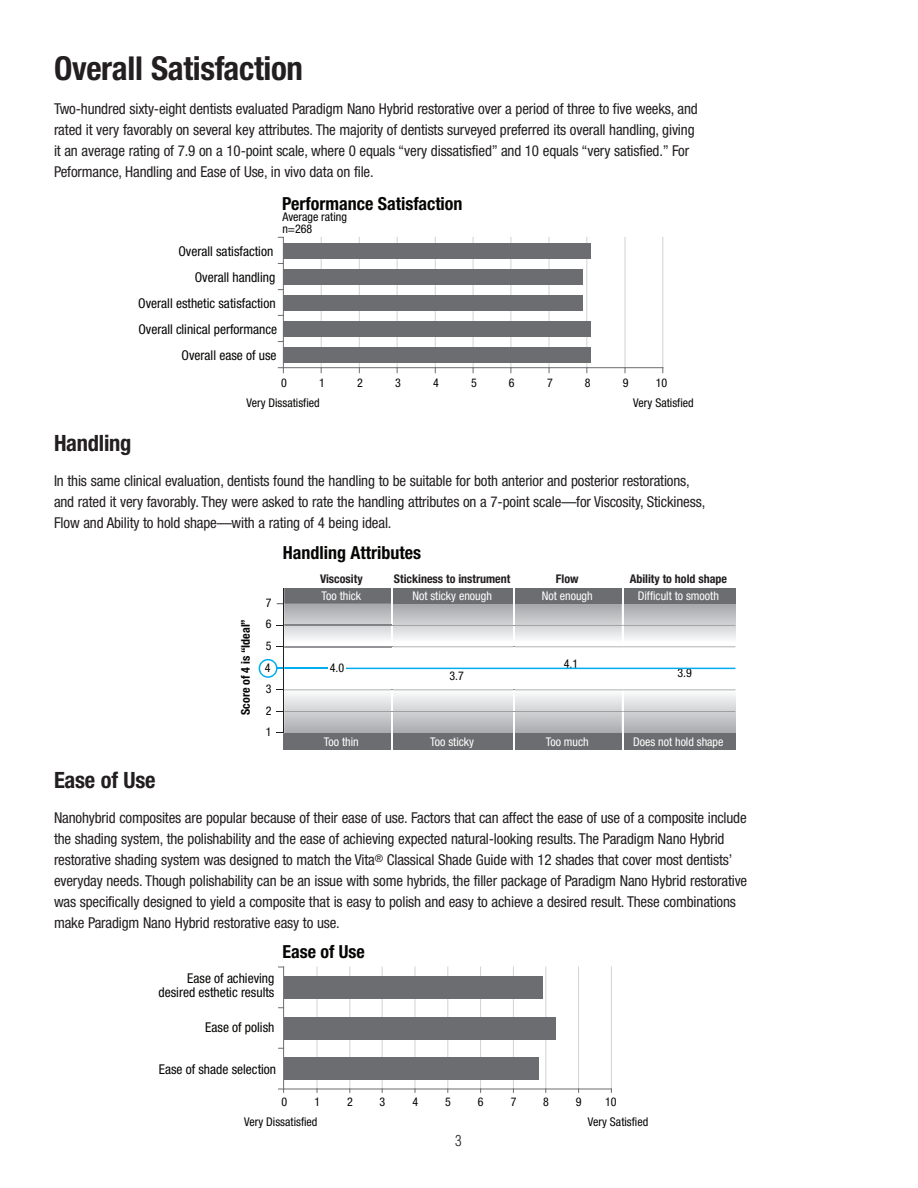
<style>
.page{position:relative;width:918px;height:1188px;background:#fff}
.page>*{position:absolute;margin:0;border:0;box-sizing:border-box;transform-origin:0 0}
.Headline{font:700 condensed 33px "Helvetica Neue";letter-spacing:-.01em;color:#231f20}
.Headline-2{font:700 condensed 22.5px "Helvetica Neue";letter-spacing:-.01em;color:#231f20}
.t1{font:700 condensed 18px "Helvetica Neue";color:#050504}
.Headline-3{font:condensed 15px/21px "Helvetica Neue";letter-spacing:-.01em;color:#231f20}
.t2{font:300 condensed 15px "Helvetica";color:#231f20}
.t3{font:condensed 13.5px/13.5px "Helvetica Neue";color:#050504;text-align:right}
.t4{font:condensed 12px/21.9px "Helvetica Neue";color:#050504;text-align:justify}
.t5{font:condensed 12px "Helvetica Neue";color:#fff}
.t6{font:700 condensed 12px "Helvetica Neue";color:#231f20}
.t7{font:700 condensed 12px "Helvetica Neue";color:#050504}
</style>
<div class="page">
<hr style="left:321px;top:237px;width:1px;height:131px;background:#d1d2d4">
<hr style="left:359px;top:237px;width:1px;height:131px;background:#d1d2d4">
<hr style="left:397px;top:237px;width:1px;height:131px;background:#d1d2d4">
<hr style="left:435px;top:237px;width:1px;height:131px;background:#d1d2d4">
<hr style="left:473px;top:237px;width:1px;height:131px;background:#d1d2d4">
<hr style="left:511px;top:237px;width:1px;height:131px;background:#d1d2d4">
<hr style="left:549px;top:237px;width:1px;height:131px;background:#d1d2d4">
<hr style="left:586px;top:237px;width:1px;height:131px;background:#d1d2d4">
<hr style="left:625px;top:237px;width:1px;height:131px;background:#d1d2d4">
<hr style="left:662px;top:237px;width:1px;height:131px;background:#d1d2d4">
<div style="left:283px;top:347px;width:308px;height:16px;background:#6c6d70"></div>
<div style="left:283px;top:321px;width:308px;height:15px;background:#6c6d70"></div>
<div style="left:283px;top:295px;width:300px;height:15px;background:#6c6d70"></div>
<div style="left:283px;top:269px;width:300px;height:15px;background:#6c6d70"></div>
<div style="left:283px;top:243px;width:308px;height:15px;background:#6c6d70"></div>
<hr style="left:283px;top:367px;width:380px;height:1px;background:#6c6d70">
<hr style="left:283px;top:237px;width:1px;height:131px;background:#6c6d70">
<svg style="left:278px;top:367px;width:6px;height:6px"></svg>
<svg style="left:284px;top:604px;width:452px;height:129px"></svg>
<div style="left:284px;top:587px;width:108px;height:17px;background:#6c6d70"></div>
<div style="left:392px;top:587px;width:122px;height:17px;background:#6c6d70"></div>
<div style="left:514px;top:587px;width:109px;height:17px;background:#6c6d70"></div>
<div style="left:623px;top:587px;width:113px;height:17px;background:#6c6d70"></div>
<div style="left:284px;top:733px;width:108px;height:17px;background:#6c6d70"></div>
<div style="left:392px;top:733px;width:122px;height:17px;background:#6c6d70"></div>
<div style="left:514px;top:733px;width:109px;height:17px;background:#6c6d70"></div>
<div style="left:623px;top:733px;width:113px;height:17px;background:#6c6d70"></div>
<hr style="left:513px;top:569px;width:2px;height:189px;background:#fff">
<hr style="left:391px;top:569px;width:2px;height:189px;background:#fff">
<hr style="left:622px;top:569px;width:1px;height:189px;background:#fff">
<svg style="left:259px;top:659px;width:24px;height:19px"></svg>
<hr style="left:284px;top:625px;width:107px;height:1px;background:#818386">
<svg style="left:391px;top:625px;width:344px;height:1px"></svg>
<hr style="left:284px;top:646px;width:107px;height:1px;background:#939598">
<svg style="left:391px;top:646px;width:344px;height:1px"></svg>
<hr style="left:284px;top:668px;width:44px;height:1px;background:#00aeef">
<svg style="left:346px;top:668px;width:389px;height:1px"></svg>
<hr style="left:283px;top:587px;width:1px;height:146px;background:#231f20">
<svg style="left:284px;top:690px;width:451px;height:1px"></svg>
<svg style="left:277px;top:711px;width:458px;height:1px"></svg>
<hr style="left:282px;top:587px;width:456px;height:1px;background:#fff">
<hr style="left:317px;top:967px;width:1px;height:122px;background:#d1d2d4">
<hr style="left:349px;top:967px;width:1px;height:122px;background:#d1d2d4">
<hr style="left:382px;top:967px;width:1px;height:122px;background:#d1d2d4">
<hr style="left:415px;top:967px;width:1px;height:122px;background:#d1d2d4">
<hr style="left:447px;top:967px;width:1px;height:122px;background:#d1d2d4">
<hr style="left:480px;top:967px;width:1px;height:122px;background:#d1d2d4">
<hr style="left:513px;top:967px;width:1px;height:122px;background:#d1d2d4">
<hr style="left:545px;top:967px;width:1px;height:122px;background:#d1d2d4">
<hr style="left:578px;top:967px;width:1px;height:122px;background:#d1d2d4">
<hr style="left:611px;top:967px;width:1px;height:122px;background:#d1d2d4">
<div style="left:284px;top:1057px;width:255px;height:23px;background:#6c6d70"></div>
<div style="left:284px;top:1017px;width:272px;height:22px;background:#6c6d70"></div>
<div style="left:284px;top:976px;width:258px;height:23px;background:#6c6d70"></div>
<hr style="left:284px;top:1089px;width:327px;height:1px;background:#6c6d70">
<hr style="left:283px;top:967px;width:1px;height:122px;background:#6c6d70">
<p class="Headline" style="left:54px;top:48px;width:251px">Overall Satisfaction</p>
<p class="Headline-3" style="left:54px;top:98px;width:645px">Two-hundred sixty-eight dentists evaluated Paradigm Nano Hybrid restorative over a period of three to five weeks, and rated it very favorably on several key attributes. The majority of dentists surveyed preferred its overall handling, giving it an average rating of 7.9 on a 10-point scale, where 0 equals “very dissatisfied” and 10 equals “very satisfied.” For Peformance, Handling and Ease of Use, in vivo data on file.</p>
<p class="t1" style="left:282px;top:193px;width:182px">Performance Satisfaction</p>
<p class="t4" style="left:282px;top:211px;width:66px;line-height:12px">Average rating n=268</p>
<p class="t3" style="left:178px;top:244px;width:96px">Overall satisfaction</p>
<p class="t3" style="left:195px;top:270px;width:82px">Overall handling</p>
<p class="t3" style="left:138px;top:296px;width:139px">Overall esthetic satisfaction</p>
<p class="t3" style="left:138px;top:322px;width:140px">Overall clinical performance</p>
<p class="t3" style="left:182px;top:348px;width:96px">Overall ease of use</p>
<p class="t4" style="left:281px;top:371px;width:7px">0</p>
<p class="t4" style="left:319px;top:371px;width:7px">1</p>
<p class="t4" style="left:357px;top:371px;width:7px">2</p>
<p class="t4" style="left:395px;top:371px;width:7px">3</p>
<p class="t4" style="left:433px;top:371px;width:7px">4</p>
<p class="t4" style="left:471px;top:371px;width:7px">5</p>
<p class="t4" style="left:509px;top:371px;width:7px">6</p>
<p class="t4" style="left:547px;top:371px;width:7px">7</p>
<p class="t4" style="left:585px;top:371px;width:7px">8</p>
<p class="t4" style="left:623px;top:371px;width:7px">9</p>
<p class="t4" style="left:656px;top:371px;width:13px">10</p>
<p class="t4" style="left:246px;top:392px;width:75px">Very Dissatisfied</p>
<p class="t4" style="left:633px;top:392px;width:62px">Very Satisfied</p>
<p class="Headline-2" style="left:54px;top:430px;width:79px">Handling</p>
<p class="Headline-3" style="left:54px;top:470px;width:653px">In this same clinical evaluation, dentists found the handling to be suitable for both anterior and posterior restorations, and rated it very favorably. They were asked to rate the handling attributes on a 7-point scale—for Viscosity, Stickiness,<br>Flow and Ability to hold shape—with a rating of 4 being ideal.</p>
<p class="t1" style="left:283px;top:542px;width:140px">Handling Attributes</p>
<p class="t7" style="left:238px;top:715px;width:97px;rotate:-90deg">Score of 4 is “Ideal”</p>
<p class="t4" style="left:265px;top:591px;width:8px">7<br>6<br>5<br>4</p>
<p class="t4" style="left:266px;top:678px;width:7px">3<br>2<br>1</p>
<p class="t6" style="left:320px;top:571px;width:44px">Viscosity</p>
<p class="t6" style="left:394px;top:571px;width:118px">Stickiness to instrument</p>
<p class="t6" style="left:556px;top:571px;width:24px">Flow</p>
<p class="t6" style="left:630px;top:571px;width:99px">Ability to hold shape</p>
<p class="t5" style="left:322px;top:589px;width:41px">Too thick</p>
<p class="t5" style="left:412px;top:589px;width:81px">Not sticky enough</p>
<p class="t5" style="left:542px;top:589px;width:52px">Not enough</p>
<p class="t5" style="left:638px;top:589px;width:83px">Difficult to smooth</p>
<p class="t4" style="left:330px;top:657px;width:16px">4.0</p>
<p class="t4" style="left:450px;top:665px;width:16px">3.7</p>
<p class="t4" style="left:564px;top:653px;width:16px">4.1</p>
<p class="t4" style="left:677px;top:662px;width:16px">3.9</p>
<p class="t5" style="left:324px;top:734px;width:36px">Too thin</p>
<p class="t5" style="left:430px;top:734px;width:45px">Too sticky</p>
<p class="t5" style="left:546px;top:734px;width:45px">Too much</p>
<p class="t5" style="left:633px;top:734px;width:92px">Does not hold shape</p>
<p class="Headline-2" style="left:54px;top:767px;width:103px">Ease of Use</p>
<p class="Headline-3" style="left:54px;top:807px;width:695px">Nanohybrid composites are popular because of their ease of use. Factors that can affect the ease of use of a composite include the shading system, the polishability and the ease of achieving expected natural-looking results. The Paradigm Nano Hybrid restorative shading system was designed to match the Vita<sup>®</sup> Classical Shade Guide with 12 shades that cover most dentists’ everyday needs. Though polishability can be an issue with some hybrids, the filler package of Paradigm Nano Hybrid restorative was specifically designed to yield a composite that is easy to polish and easy to achieve a desired result. These combinations make Paradigm Nano Hybrid restorative easy to use.</p>
<p class="t1" style="left:282px;top:940px;width:84px">Ease of Use</p>
<p class="t3" style="left:159px;top:972px;width:117px">Ease of achieving desired esthetic results</p>
<p class="t3" style="left:205px;top:1020px;width:71px">Ease of polish</p>
<p class="t3" style="left:159px;top:1063px;width:119px">Ease of shade selection</p>
<p class="t4" style="left:282px;top:1091px;width:7px">0</p>
<p class="t4" style="left:314px;top:1091px;width:7px">1</p>
<p class="t4" style="left:347px;top:1091px;width:7px">2</p>
<p class="t4" style="left:380px;top:1091px;width:7px">3</p>
<p class="t4" style="left:412px;top:1091px;width:7px">4</p>
<p class="t4" style="left:445px;top:1091px;width:7px">5</p>
<p class="t4" style="left:478px;top:1091px;width:7px">6</p>
<p class="t4" style="left:511px;top:1091px;width:7px">7</p>
<p class="t4" style="left:543px;top:1091px;width:7px">8</p>
<p class="t4" style="left:576px;top:1091px;width:7px">9</p>
<p class="t4" style="left:605px;top:1091px;width:13px">10</p>
<p class="t4" style="left:244px;top:1111px;width:75px">Very Dissatisfied</p>
<p class="t4" style="left:588px;top:1111px;width:62px">Very Satisfied</p>
<p class="t2" style="left:455px;top:1132px;width:8px">3</p>
</div>
